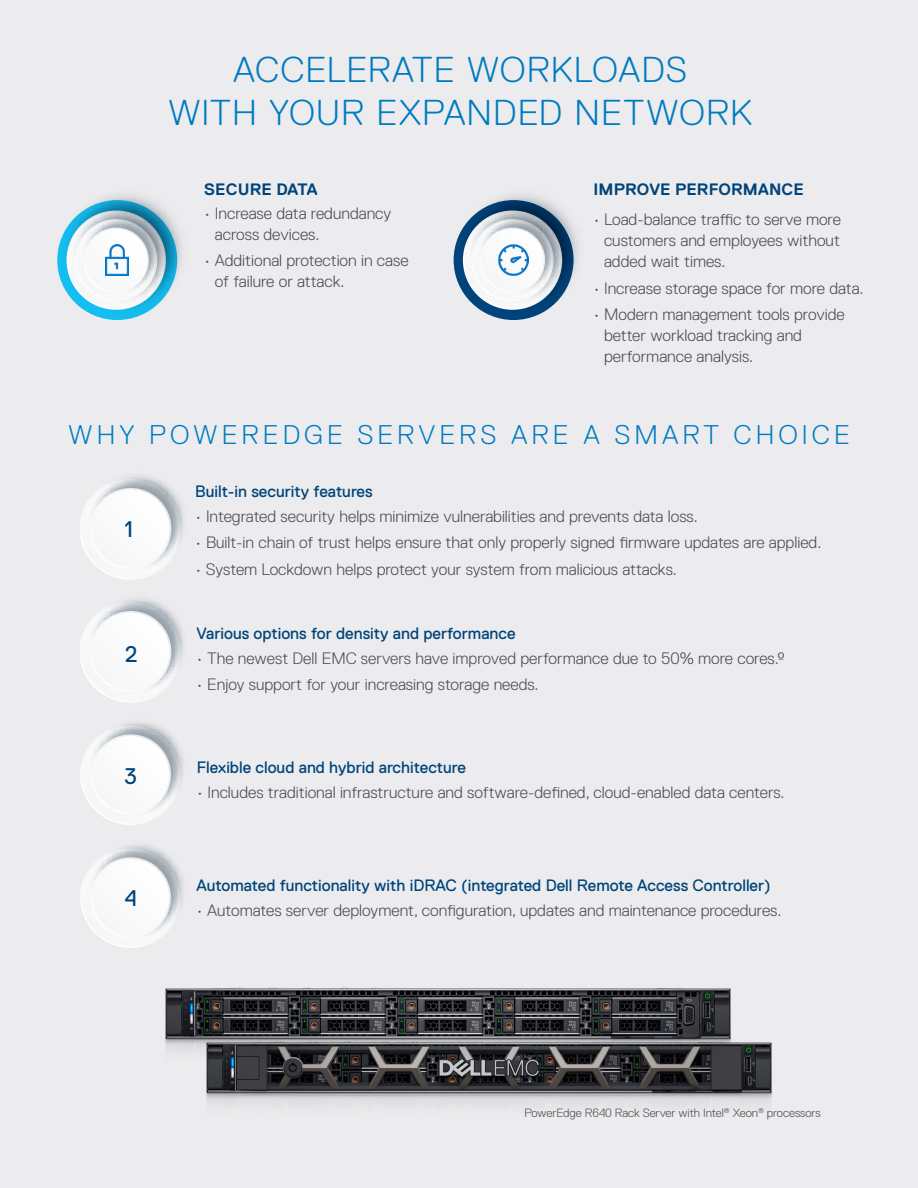
<style>
.page{position:relative;width:918px;height:1188px;background:#ececee}
.page>*{position:absolute;margin:0;border:0;box-sizing:border-box;transform-origin:0 0}
.t1{font:300 36px/43.2px "Dell Replica";letter-spacing:.025em;color:#007bc2;text-align:center}
.t2{font:300 27px "Dell Replica";letter-spacing:.15em;color:#007bc2}
.t3{font:22.65px "Dell Replica";color:#00447b}
.Subheads_red{font:300 16.5px/21px "Dell Replica";color:#4b4c4d}
.Subheads_red-2{font:16.5px "Dell Replica";color:#00447b}
.Subheads_red-3{font:700 16.5px "Dell Replica";letter-spacing:.01em;color:#00447b}
.t4{font:300 12px "Dell Replica";letter-spacing:-.005em;color:#4b4c4d}
</style>
<div class="page">
<svg style="left:454px;top:194px;width:124px;height:125px"></svg>
<svg style="left:465px;top:198px;width:110px;height:110px"></svg>
<div style="left:473px;top:220px;width:79px;height:80px;background:#f7f8f8;border-radius:40px"></div>
<svg style="left:476px;top:212px;width:85px;height:84px"></svg>
<svg style="left:480px;top:228px;width:65px;height:65px"></svg>
<div style="left:481px;top:229px;width:63px;height:62px;background:#f9fafa;border-radius:31px"></div>
<img style="left:499px;top:245px;width:30px;height:30px">
<svg style="left:57px;top:194px;width:125px;height:125px"></svg>
<svg style="left:68px;top:198px;width:110px;height:110px"></svg>
<div style="left:76px;top:220px;width:80px;height:80px;background:#f7f8f8;border-radius:40px"></div>
<svg style="left:80px;top:212px;width:84px;height:84px"></svg>
<svg style="left:84px;top:228px;width:65px;height:65px"></svg>
<div style="left:85px;top:229px;width:62px;height:62px;background:#fafafb;border-radius:31px"></div>
<img style="left:105px;top:245px;width:24px;height:30px">
<svg style="left:80px;top:506px;width:73px;height:74px"></svg>
<div style="left:81px;top:479px;width:99px;height:99px;background:#f7f8f8;border-radius:49px"></div>
<svg style="left:86px;top:476px;width:97px;height:98px"></svg>
<svg style="left:90px;top:488px;width:81px;height:81px"></svg>
<div style="left:92px;top:490px;width:78px;height:77px;background:#fafafb;border-radius:39px"></div>
<svg style="left:80px;top:629px;width:72px;height:74px"></svg>
<div style="left:81px;top:602px;width:99px;height:99px;background:#f7f8f8;border-radius:49px"></div>
<svg style="left:86px;top:599px;width:97px;height:98px"></svg>
<svg style="left:90px;top:611px;width:81px;height:81px"></svg>
<div style="left:92px;top:613px;width:78px;height:77px;background:#fafafb;border-radius:39px"></div>
<div style="left:82px;top:726px;width:98px;height:97px;background:#f7f8f8;border-radius:49px"></div>
<svg style="left:86px;top:723px;width:97px;height:96px"></svg>
<svg style="left:91px;top:734px;width:80px;height:81px"></svg>
<div style="left:92px;top:736px;width:77px;height:77px;background:#fafafb;border-radius:38px"></div>
<div style="left:82px;top:849px;width:98px;height:97px;background:#f7f8f8;border-radius:49px"></div>
<svg style="left:86px;top:845px;width:97px;height:97px"></svg>
<svg style="left:91px;top:857px;width:80px;height:81px"></svg>
<div style="left:92px;top:859px;width:77px;height:77px;background:#fafafb;border-radius:38px"></div>
<img style="left:206px;top:1042px;width:566px;height:64px">
<img style="left:165px;top:987px;width:593px;height:95px">
<p class="t1" style="left:168px;top:48px;width:585px">ACCELERATE WORKLOADS<br>WITH YOUR EXPANDED NETWORK</p>
<p class="Subheads_red-3" style="left:204px;top:181px;width:115px">SECURE DATA</p>
<p class="Subheads_red" style="left:215px;top:203px;width:178px;text-indent:-11px">• Increase data redundancy across devices.</p>
<p class="Subheads_red" style="left:215px;top:250px;width:195px;text-indent:-11px">• Additional protection in case of failure or attack.</p>
<p class="Subheads_red-3" style="left:593px;top:181px;width:212px">IMPROVE PERFORMANCE</p>
<p class="Subheads_red" style="left:604px;top:209px;width:238px;text-align:justify;text-indent:-11px">• Load-balance traffic to serve more customers and employees without added wait times.</p>
<p class="Subheads_red" style="left:593px;top:278px;width:272px">• Increase storage space for more data.</p>
<p class="Subheads_red" style="left:604px;top:304px;width:242px;text-indent:-11px">• Modern management tools provide better workload tracking and performance analysis.</p>
<p class="t2" style="left:68px;top:420px;width:783px">WHY POWEREDGE SERVERS ARE A SMART CHOICE</p>
<p class="t3" style="left:125px;top:516px;width:10px">1</p>
<p class="t3" style="left:125px;top:641px;width:14px">2</p>
<p class="t3" style="left:124px;top:764px;width:14px">3</p>
<p class="t3" style="left:125px;top:885px;width:14px">4</p>
<p class="Subheads_red-2" style="left:195px;top:482px;width:179px">Built-in security features</p>
<p class="Subheads_red" style="left:195px;top:506px;width:504px">• Integrated security helps minimize vulnerabilities and prevents data loss.</p>
<p class="Subheads_red" style="left:195px;top:532px;width:628px">• Built-in chain of trust helps ensure that only properly signed firmware updates are applied.</p>
<p class="Subheads_red" style="left:195px;top:559px;width:483px">• System Lockdown helps protect your system from malicious attacks.</p>
<p class="Subheads_red-2" style="left:197px;top:624px;width:321px">Various options for density and performance</p>
<p class="Subheads_red" style="left:197px;top:648px;width:590px">• The newest Dell EMC servers have improved performance due to 50% more cores.º</p>
<p class="Subheads_red" style="left:197px;top:674px;width:344px">• Enjoy support for your increasing storage needs.</p>
<p class="Subheads_red-2" style="left:197px;top:758px;width:271px">Flexible cloud and hybrid architecture</p>
<p class="Subheads_red" style="left:197px;top:782px;width:589px">• Includes traditional infrastructure and software-defined, cloud-enabled data centers.</p>
<p class="Subheads_red-2" style="left:197px;top:876px;width:576px">Automated functionality with iDRAC (integrated Dell Remote Access Controller)</p>
<p class="Subheads_red" style="left:197px;top:900px;width:586px">• Automates server deployment, configuration, updates and maintenance procedures.</p>
<p class="t4" style="left:524px;top:1106px;width:298px">PowerEdge R640 Rack Server with Intel<sup>®</sup> Xeon<sup>®</sup> processors</p>
</div>
